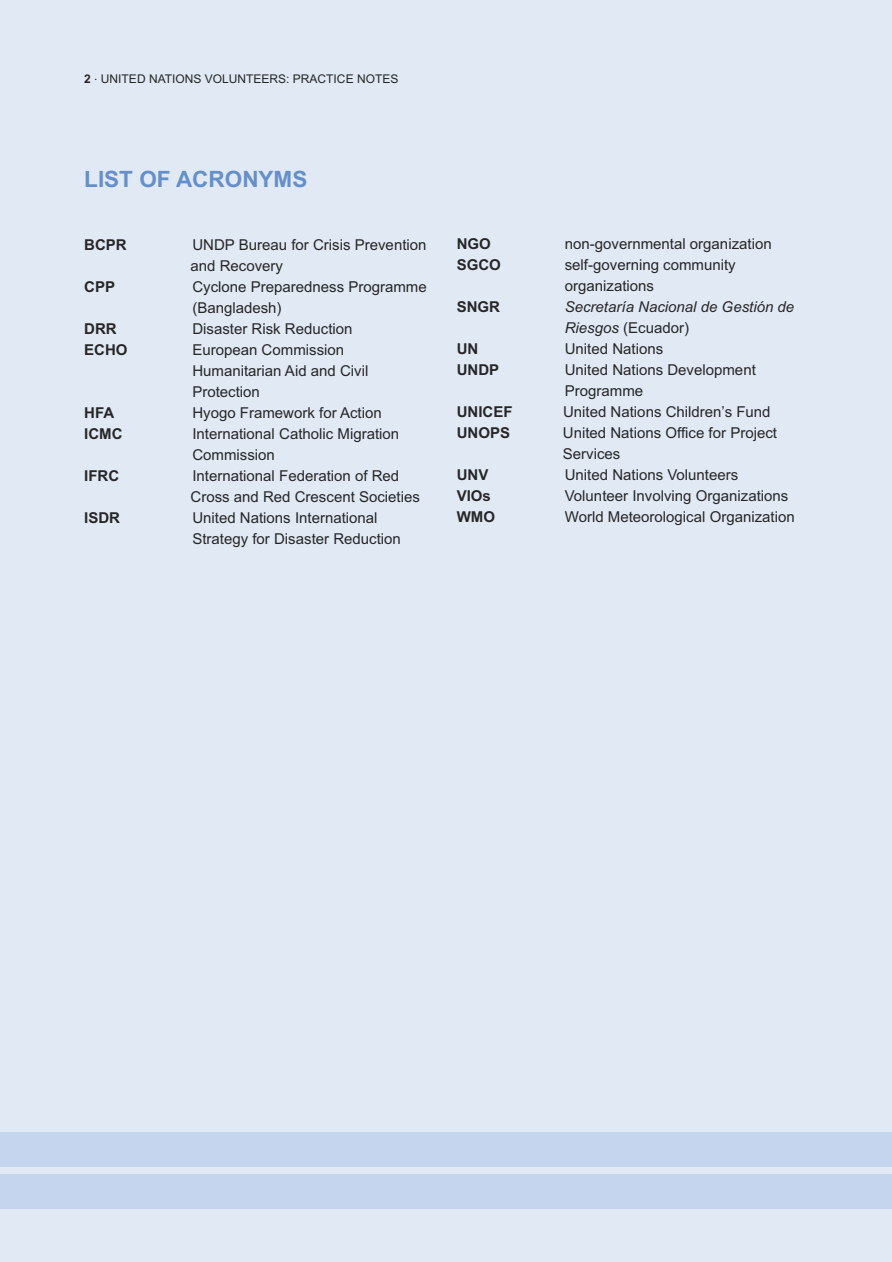
<style>
.page{position:relative;width:892px;height:1262px;background:#fff}
.page>*{position:absolute;margin:0;border:0;box-sizing:border-box;transform-origin:0 0}
.t1{font:700 22.5px "Arial";color:#648fca}
.t2{font:15px/21px "Arial";color:#272627}
.t3{font:700 15px "Arial";color:#272627}
.t4{font:italic 15px/21px "Arial";color:#272627}
.t5{font:12px "Arial";color:#272627}
.s1{font-weight:700}
.s2{font-style:normal}
</style>
<div class="page">
<div style="left:0;top:0;width:891px;height:1261px;background:#e0e9f4"></div>
<div style="left:0;top:1132px;width:891px;height:35px;background:#c5d5ee"></div>
<div style="left:0;top:1174px;width:891px;height:35px;background:#c5d5ee"></div>
<p class="t5" style="left:84px;top:74px;width:315px"><span class="s1">2</span> . UNITED NATIONS VOLUNTEERS: PRACTICE NOTES</p>
<h1 class="t1" style="left:84px;top:170px;width:224px">LIST OF ACRONYMS</h1>
<p class="t3" style="left:84px;top:239px;width:44px">BCPR</p>
<p class="t2" style="left:190px;top:235px;width:237px">UNDP Bureau for Crisis Prevention and Recovery</p>
<p class="t3" style="left:84px;top:281px;width:32px">CPP</p>
<p class="t2" style="left:192px;top:277px;width:236px">Cyclone Preparedness Programme (Bangladesh)</p>
<p class="t3" style="left:84px;top:323px;width:34px">DRR</p>
<p class="t2" style="left:192px;top:319px;width:162px">Disaster Risk Reduction</p>
<p class="t3" style="left:84px;top:344px;width:45px">ECHO</p>
<p class="t2" style="left:192px;top:340px;width:177px">European Commission<br>Humanitarian Aid and Civil<br>Protection</p>
<p class="t3" style="left:84px;top:407px;width:31px">HFA</p>
<p class="t2" style="left:192px;top:403px;width:191px">Hyogo Framework for Action</p>
<p class="t3" style="left:84px;top:428px;width:40px">ICMC</p>
<p class="t2" style="left:192px;top:424px;width:208px">International Catholic Migration<br>Commission</p>
<p class="t3" style="left:84px;top:470px;width:36px">IFRC</p>
<p class="t2" style="left:190px;top:466px;width:231px">International Federation of Red<br>Cross and Red Crescent Societies</p>
<p class="t3" style="left:84px;top:512px;width:37px">ISDR</p>
<p class="t2" style="left:192px;top:508px;width:210px">United Nations International<br>Strategy for Disaster Reduction</p>
<p class="t3" style="left:456px;top:238px;width:36px">NGO</p>
<p class="t2" style="left:564px;top:234px;width:208px">non-governmental organization</p>
<p class="t3" style="left:456px;top:259px;width:46px">SGCO</p>
<p class="t2" style="left:564px;top:255px;width:172px">self-governing community organizations</p>
<p class="t3" style="left:456px;top:301px;width:45px">SNGR</p>
<p class="t4" style="left:564px;top:297px;width:231px">Secretaría Nacional de Gestión de<br>Riesgos <span class="s2">(Ecuador)</span></p>
<p class="t3" style="left:456px;top:343px;width:23px">UN</p>
<p class="t2" style="left:564px;top:339px;width:100px">United Nations</p>
<p class="t3" style="left:456px;top:364px;width:44px">UNDP</p>
<p class="t2" style="left:564px;top:360px;width:192px">United Nations Development<br>Programme</p>
<p class="t3" style="left:456px;top:406px;width:57px">UNICEF</p>
<p class="t2" style="left:563px;top:402px;width:209px">United Nations Children’s Fund</p>
<p class="t3" style="left:456px;top:427px;width:55px">UNOPS</p>
<p class="t2" style="left:562px;top:423px;width:215px">United Nations Office for Project<br>Services</p>
<p class="t3" style="left:456px;top:469px;width:33px">UNV</p>
<p class="t2" style="left:564px;top:465px;width:175px">United Nations Volunteers</p>
<p class="t3" style="left:456px;top:490px;width:36px">VIOs</p>
<p class="t2" style="left:564px;top:486px;width:225px">Volunteer Involving Organizations</p>
<p class="t3" style="left:456px;top:511px;width:40px">WMO</p>
<p class="t2" style="left:564px;top:507px;width:231px">World Meteorological Organization</p>
</div>
